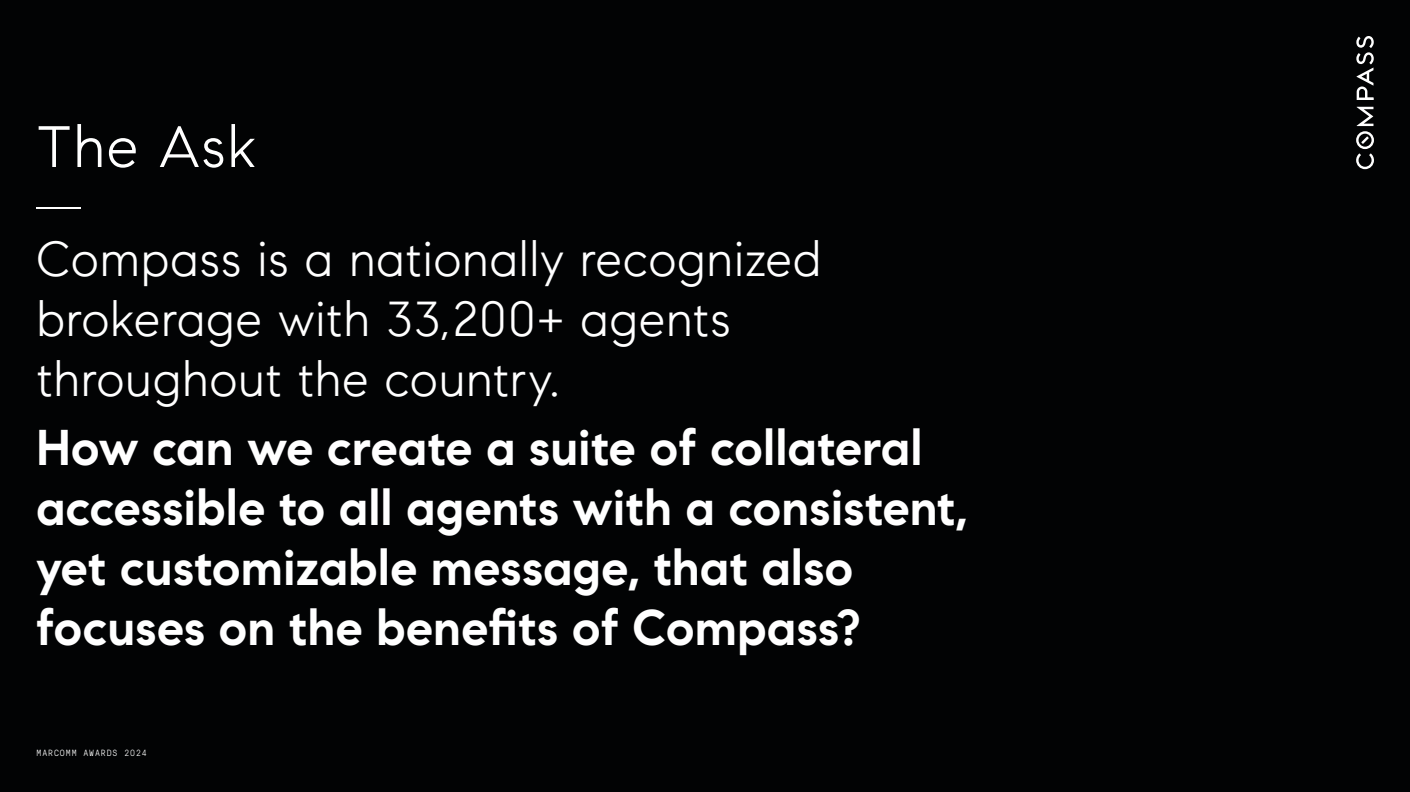
<style>
.page{position:relative;width:1410px;height:792px;background:#020304}
.page>*{position:absolute;margin:0;border:0;box-sizing:border-box;transform-origin:0 0}
.t1{font:300 60px "Compass Sans";letter-spacing:.005em;color:#fff}
.t2{font:700 50px/60px "Compass Sans";color:#fff}
.t3{font:300 50px/60px "Compass Sans";color:#fff}
.t4{font:300 9px "GT Pressura Mono";letter-spacing:.1em;color:#fff}
</style>
<div class="page">
<hr style="left:36px;top:207px;width:45px;height:2px;background:#fff">
<svg style="left:1356px;top:107px;width:18px;height:62px"></svg>
<svg style="left:1356px;top:36px;width:18px;height:64px"></svg>
<p class="t1" style="left:36px;top:111px;width:223px">The Ask</p>
<p class="t3" style="left:36px;top:228px;width:788px">Compass is a nationally recognized brokerage with 33,200+ agents throughout the country.</p>
<p class="t2" style="left:36px;top:416px;width:933px">How can we create a suite of collateral accessible to all agents with a consistent, yet customizable message, that also focuses on the benefits of Compass?</p>
<p class="t4" style="left:37px;top:746px;width:112px">MARCOMM AWARDS 2024</p>
</div>
